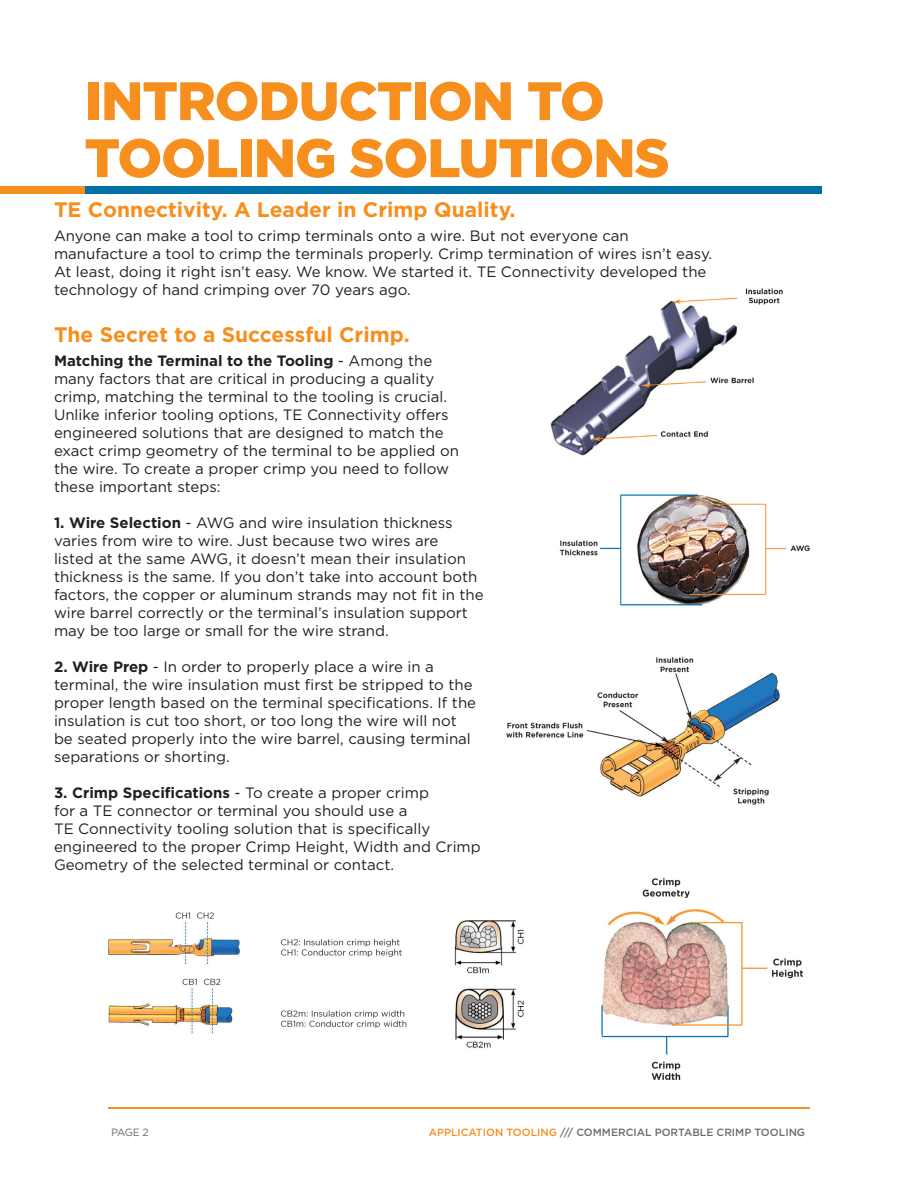
<style>
.page{position:relative;width:918px;height:1188px;background:#fff}
.page>*{position:absolute;margin:0;border:0;box-sizing:border-box;transform-origin:0 0}
.PS_Headline{font:900 54px "Gotham";letter-spacing:-.02em;color:#f68f1e}
.Instructional_copy{font:700 21px "Gotham";color:#f68f1e}
.Instructional_copy-2{font:15px/18px "Gotham";color:#231f20}
.t1{font:500 10.5px "Gotham";color:#696b73}
.t2{font:10.5px "Gotham";color:#696b73}
.s1{font-weight:700}
.s2{color:#f68f1e}
</style>
<div class="page">
<hr style="left:108px;top:1107px;width:702px;height:1px;background:#f68f1e">
<img style="left:108px;top:912px;width:416px;height:136px">
<img style="left:601px;top:878px;width:203px;height:202px">
<img style="left:550px;top:288px;width:233px;height:168px">
<img style="left:559px;top:494px;width:251px;height:112px">
<img style="left:506px;top:657px;width:274px;height:148px">
<div style="left:84px;top:186px;width:738px;height:8px;background:#0071a7"></div>
<div style="left:0;top:186px;width:84px;height:8px;background:#f68f1e"></div>
<p class="PS_Headline" style="left:84px;top:64px;width:522px">INTRODUCTION TO</p>
<p class="PS_Headline" style="left:84px;top:121px;width:587px">TOOLING SOLUTIONS</p>
<p class="Instructional_copy" style="left:54px;top:196px;width:463px">TE Connectivity. A Leader in Crimp Quality.</p>
<p class="Instructional_copy-2" style="left:54px;top:226px;width:660px">Anyone can make a tool to crimp terminals onto a wire. But not everyone can manufacture a tool to crimp the terminals properly. Crimp termination of wires isn’t easy.<br>At least, doing it right isn’t easy. We know. We started it. TE Connectivity developed the technology of hand crimping over 70 years ago.</p>
<p class="Instructional_copy" style="left:54px;top:320px;width:357px">The Secret to a Successful Crimp.</p>
<p class="Instructional_copy-2" style="left:54px;top:351px;width:406px"><span class="s1">Matching the Terminal to the Tooling</span> - Among the many factors that are critical in producing a quality crimp, matching the terminal to the tooling is crucial.<br>Unlike inferior tooling options, TE Connectivity offers engineered solutions that are designed to match the exact crimp geometry of the terminal to be applied on the wire. To create a proper crimp you need to follow these important steps:</p>
<p class="Instructional_copy-2" style="left:54px;top:513px;width:431px"><span class="s1">1. Wire Selection</span> - AWG and wire insulation thickness varies from wire to wire. Just because two wires are<br>listed at the same AWG, it doesn’t mean their insulation thickness is the same. If you don’t take into account both factors, the copper or aluminum strands may not fit in the wire barrel correctly or the terminal’s insulation support may be too large or small for the wire strand.</p>
<p class="Instructional_copy-2" style="left:54px;top:657px;width:424px"><span class="s1">2. Wire Prep</span> - In order to properly place a wire in a terminal, the wire insulation must first be stripped to the proper length based on the terminal specifications. If the insulation is cut too short, or too long the wire will not be seated properly into the wire barrel, causing terminal separations or shorting.</p>
<p class="Instructional_copy-2" style="left:54px;top:783px;width:428px"><span class="s1">3. Crimp Specifications</span> - To create a proper crimp<br>for a TE connector or terminal you should use a<br>TE Connectivity tooling solution that is specifically engineered to the proper Crimp Height, Width and Crimp Geometry of the selected terminal or contact.</p>
<p class="t2" style="left:111px;top:1125px;width:39px">PAGE 2</p>
<p class="t1" style="left:429px;top:1125px;width:378px"><span class="s2">APPLICATION TOOLING</span> /// COMMERCIAL PORTABLE CRIMP TOOLING</p>
</div>
